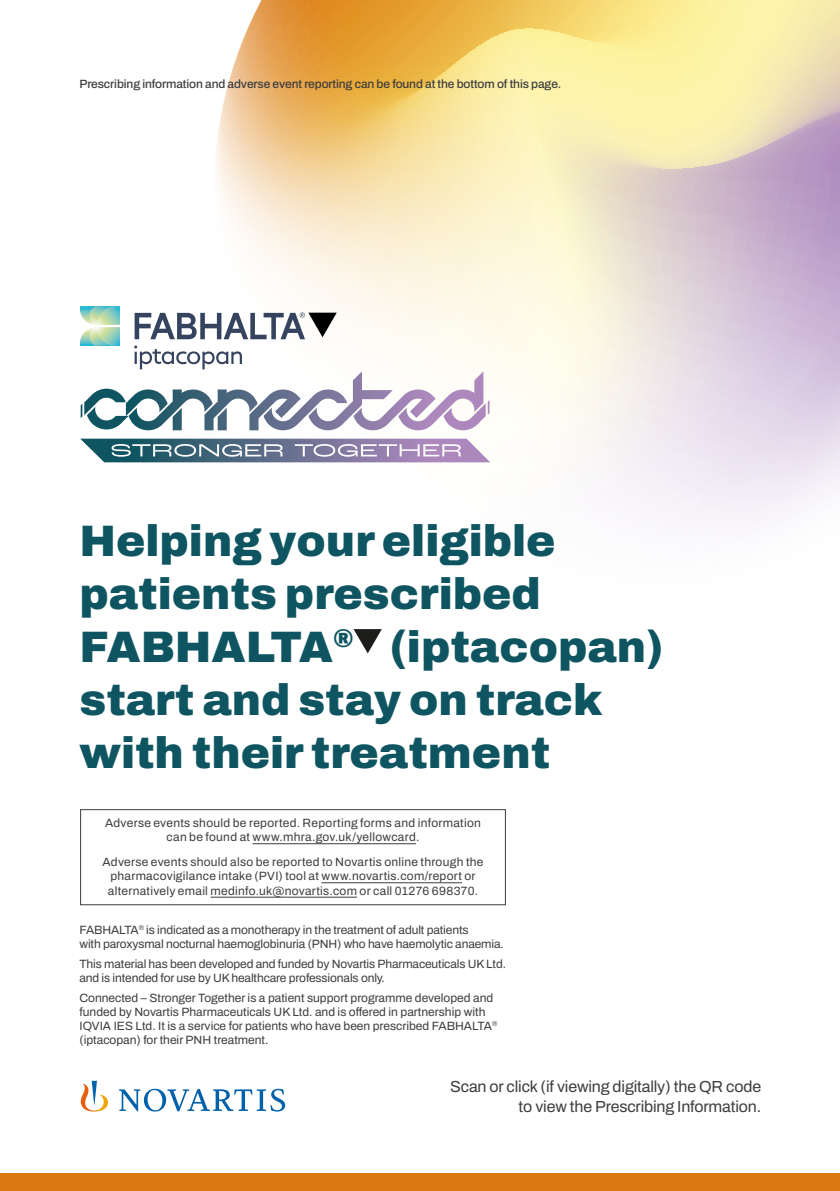
<style>
.page{position:relative;width:840px;height:1191px;background:#fff}
.page>*{position:absolute;margin:0;border:0;box-sizing:border-box;transform-origin:0 0}
.t1{font:900 44px/52.8px "Archivo";color:#0e5561}
.t2{font:16px/19.2px "Archivo";letter-spacing:-.01em;color:#3d3d3f;text-align:right}
.t3{font:12px/14px "Archivo";color:#3d3d3f}
.t4{font:12px/14.4px "Archivo";letter-spacing:.025em;color:#3d3d3f;text-align:center}
.t5{font:500 12px "Archivo";letter-spacing:-.01em;color:#3d3d3f}
</style>
<div class="page">
<svg style="left:214px;top:0;width:625px;height:524px"></svg>
<div style="left:0;top:1174px;width:839px;height:17px;background:#da7910"></div>
<svg style="left:353px;top:629px;width:28px;height:24px"></svg>
<hr style="left:252px;top:843px;width:164px;height:1px;background:#3d3d3f">
<hr style="left:321px;top:882px;width:140px;height:1px;background:#3d3d3f">
<hr style="left:210px;top:896px;width:147px;height:1px;background:#3d3d3f">
<div style="left:80px;top:809px;width:425px;height:96px;border:1px solid #3d3d3f"></div>
<svg style="left:119px;top:1088px;width:166px;height:23px"></svg>
<svg style="left:81px;top:1080px;width:27px;height:31px"></svg>
<svg style="left:80px;top:439px;width:410px;height:23px;background:#828ba4"></svg>
<svg style="left:80px;top:306px;width:409px;height:126px"></svg>
<p class="t5" style="left:79px;top:75px;width:483px">Prescribing information and adverse event reporting can be found at the bottom of this page.</p>
<h1 class="t1" style="left:79px;top:514px;width:585px">Helping your eligible patients prescribed<br>FABHALTA<sup>®</sup> (iptacopan) start and stay on track with their treatment</h1>
<p class="t4" style="left:105px;top:815px;width:377px">Adverse events should be reported. Reporting forms and information can be found at www.mhra.gov.uk/yellowcard.</p>
<p class="t4" style="left:102px;top:854px;width:382px">Adverse events should also be reported to Novartis online through the pharmacovigilance intake (PVI) tool at www.novartis.com/report or alternatively email medinfo.uk@novartis.com or call 01276 698370.</p>
<p class="t3" style="left:79px;top:923px;width:425px">FABHALTA<sup>®</sup> is indicated as a monotherapy in the treatment of adult patients<br>with paroxysmal nocturnal haemoglobinuria (PNH) who have haemolytic anaemia.</p>
<p class="t3" style="left:79px;top:957px;width:428px">This material has been developed and funded by Novartis Pharmaceuticals UK Ltd. and is intended for use by UK healthcare professionals only.</p>
<p class="t3" style="left:79px;top:990px;width:419px">Connected – Stronger Together is a patient support programme developed and funded by Novartis Pharmaceuticals UK Ltd. and is offered in partnership with IQVIA IES Ltd. It is a service for patients who have been prescribed FABHALTA<sup>® </sup>(iptacopan) for their PNH treatment.</p>
<h2 class="t2" style="left:450px;top:1077px;width:312px">Scan or click (if viewing digitally) the QR code to view the Prescribing Information.</h2>
</div>
